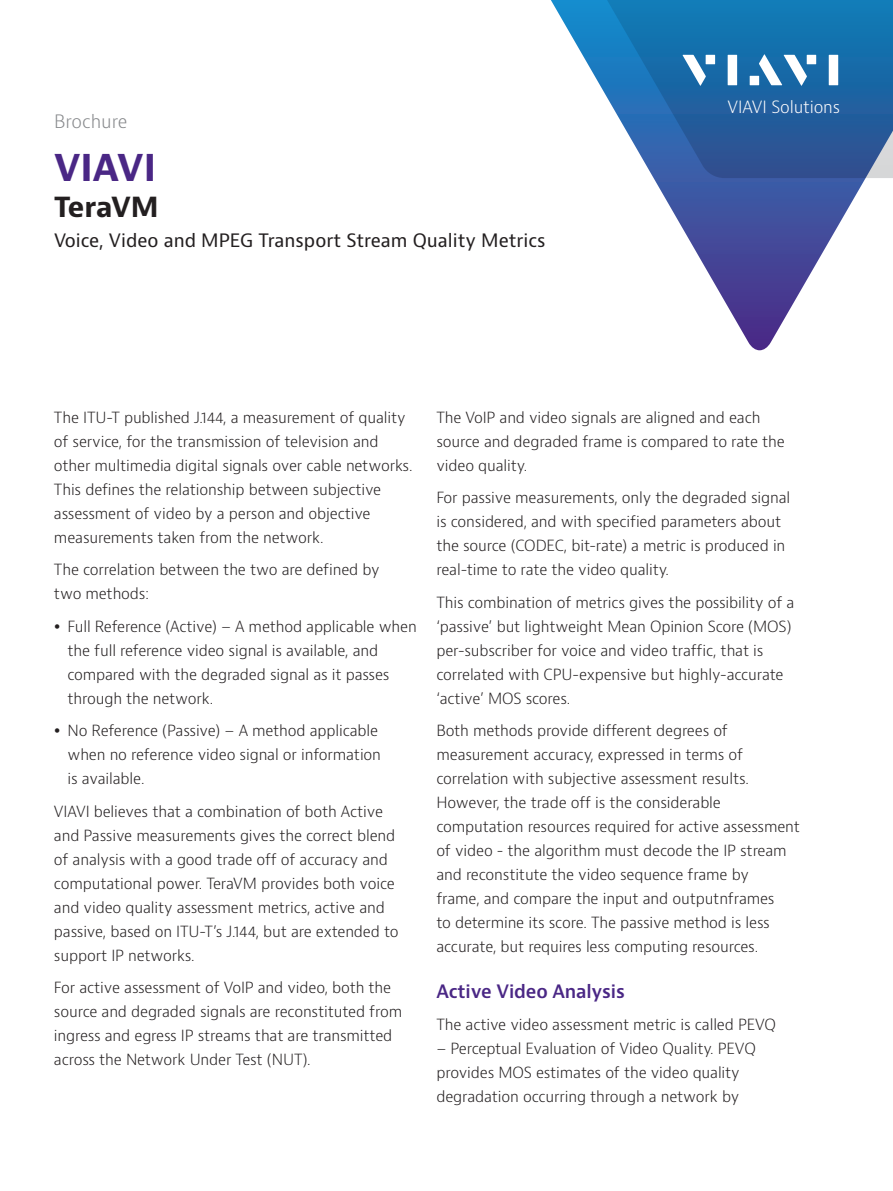
<style>
.page{position:relative;width:893px;height:1191px;background:#fff}
.page>*{position:absolute;margin:0;border:0;box-sizing:border-box;transform-origin:0 0}
.H1_Brand_Sub-Brand_2{font:700 36px "Bernino Sans";color:#4a2785}
.H2_Product_18_24{font:700 27px "Bernino Sans";letter-spacing:-.01em;color:#231f20}
.H3_Product_Descripto{font:18px "Bernino Sans";color:#231f20}
.H2_Heading_Purple_12{font:600 18px "Bernino Sans";letter-spacing:-.01em;color:#4a2785}
.P_DocType{font:300 18px "Bernino Sans";color:#87898c}
.t1{font:300 16.5px "Bernino Sans";letter-spacing:-.01em;color:#fff}
.P_10_16{font:300 15px/24px "Bernino Sans";letter-spacing:-.01em;color:#231f20}
</style>
<div class="page">
<svg style="left:653px;top:178px;width:213px;height:172px"></svg>
<svg style="left:551px;top:0;width:342px;height:178px"></svg>
<svg style="left:682px;top:55px;width:24px;height:31px"></svg>
<div style="left:706px;top:55px;width:9px;height:9px;background:#fff"></div>
<div style="left:728px;top:55px;width:9px;height:30px;background:#fff"></div>
<div style="left:807px;top:55px;width:9px;height:9px;background:#fff"></div>
<div style="left:829px;top:55px;width:9px;height:30px;background:#fff"></div>
<svg style="left:759px;top:54px;width:48px;height:32px"></svg>
<div style="left:750px;top:76px;width:9px;height:9px;background:#fff"></div>
<p class="P_DocType" style="left:54px;top:110px;width:75px">Brochure</p>
<p class="H1_Brand_Sub-Brand_2" style="left:54px;top:145px;width:104px">VIAVI</p>
<p class="H2_Product_18_24" style="left:54px;top:190px;width:106px">TeraVM</p>
<p class="H3_Product_Descripto" style="left:54px;top:229px;width:493px">Voice, Video and MPEG Transport Stream Quality Metrics</p>
<p class="t1" style="left:728px;top:96px;width:114px">VIAVI Solutions</p>
<p class="P_10_16" style="left:54px;top:405px;width:360px">The ITU-T published J.144, a measurement of quality of service, for the transmission of television and other multimedia digital signals over cable networks.<br>This defines the relationship between subjective assessment of video by a person and objective measurements taken from the network.</p>
<p class="P_10_16" style="left:54px;top:558px;width:327px">The correlation between the two are defined by two methods:</p>
<p class="P_10_16" style="left:68px;top:614px;width:351px">Full Reference (Active) – A method applicable when the full reference video signal is available, and compared with the degraded signal as it passes through the network.</p>
<p class="P_10_16" style="left:68px;top:719px;width:315px">No Reference (Passive) – A method applicable when no reference video signal or information is available.</p>
<p class="P_10_16" style="left:54px;top:799px;width:346px">VIAVI believes that a combination of both Active and Passive measurements gives the correct blend of analysis with a good trade off of accuracy and computational power. TeraVM provides both voice and video quality assessment metrics, active and passive, based on ITU-T’s J.144, but are extended to support IP networks.</p>
<p class="P_10_16" style="left:54px;top:976px;width:350px">For active assessment of VoIP and video, both the source and degraded signals are reconstituted from ingress and egress IP streams that are transmitted across the Network Under Test (NUT).</p>
<p class="P_10_16" style="left:436px;top:405px;width:350px">The VoIP and video signals are aligned and each source and degraded frame is compared to rate the video quality.</p>
<p class="P_10_16" style="left:436px;top:486px;width:355px">For passive measurements, only the degraded signal is considered, and with specified parameters about the source (CODEC, bit-rate) a metric is produced in real-time to rate the video quality.</p>
<p class="P_10_16" style="left:436px;top:590px;width:359px">This combination of metrics gives the possibility of a ‘passive’ but lightweight Mean Opinion Score (MOS) per-subscriber for voice and video traffic, that is correlated with CPU-expensive but highly-accurate ‘active’ MOS scores.</p>
<p class="P_10_16" style="left:436px;top:719px;width:365px">Both methods provide different degrees of measurement accuracy, expressed in terms of correlation with subjective assessment results.<br>However, the trade off is the considerable computation resources required for active assessment of video - the algorithm must decode the IP stream and reconstitute the video sequence frame by<br>frame, and compare the input and outputnframes<br>to determine its score. The passive method is less accurate, but requires less computing resources.</p>
<p class="H2_Heading_Purple_12" style="left:436px;top:979px;width:190px">Active Video Analysis</p>
<p class="P_10_16" style="left:436px;top:1012px;width:341px">The active video assessment metric is called PEVQ</p>
<p class="P_10_16" style="left:436px;top:1036px;width:321px">– Perceptual Evaluation of Video Quality. PEVQ provides MOS estimates of the video quality degradation occurring through a network by</p>
</div>
